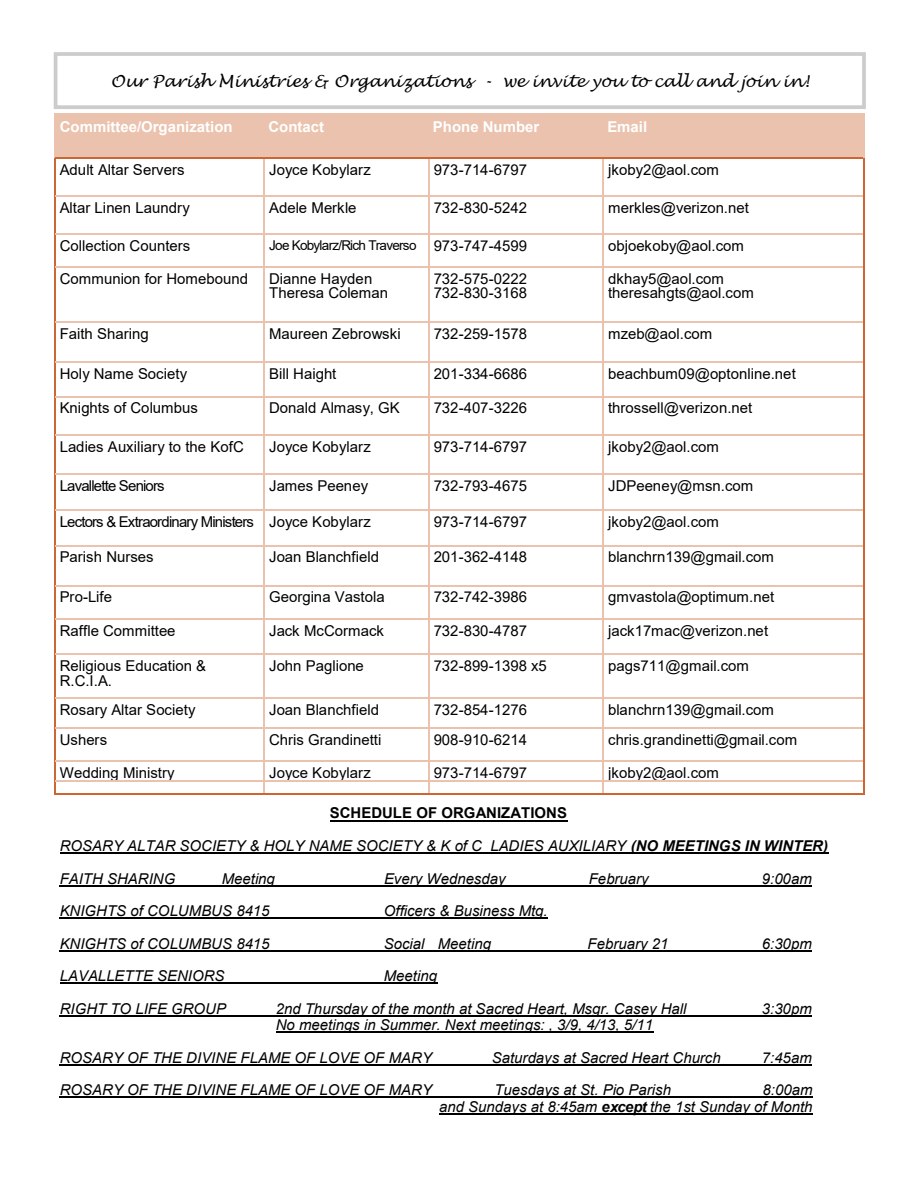
<style>
.page{position:relative;width:918px;height:1188px;background:#fff}
.page>*{position:absolute;margin:0;border:0;box-sizing:border-box;transform-origin:0 0}
.t1{font:16.5px "Lucida Handwriting";color:#000}
.t2{font:15px/14.7px "Arial";color:#000}
.t3{font:italic 15px "Arial";color:#000}
.t4{font:700 15px "Arial";color:#fff}
.t5{font:15px "Arial";letter-spacing:-.055em;color:#000}
.t6{font:700 15px "Arial";color:#000}
.t7{font:15px "Arial";letter-spacing:-.05em;color:#000}
.t8{font:13.5px "Arial";letter-spacing:-.055em;color:#000}
.s1{font-weight:700}
</style>
<div class="page">
<div style="left:54px;top:113px;width:210px;height:45px;background:#ebc2ad"></div>
<div style="left:264px;top:113px;width:165px;height:45px;background:#ebc2ad"></div>
<div style="left:429px;top:113px;width:174px;height:45px;background:#ebc2ad"></div>
<div style="left:603px;top:113px;width:262px;height:45px;background:#ebc2ad"></div>
<hr style="left:54px;top:158px;width:2px;height:635px;background:#c63">
<hr style="left:263px;top:159px;width:2px;height:634px;background:#ebc2ad">
<hr style="left:428px;top:159px;width:1px;height:634px;background:#ebc2ad">
<hr style="left:602px;top:159px;width:2px;height:634px;background:#ebc2ad">
<hr style="left:863px;top:158px;width:2px;height:635px;background:#c63">
<hr style="left:56px;top:157px;width:807px;height:2px;background:#c63">
<hr style="left:56px;top:195px;width:807px;height:2px;background:#ebc2ad">
<hr style="left:56px;top:233px;width:807px;height:2px;background:#ebc2ad">
<hr style="left:56px;top:266px;width:807px;height:2px;background:#ebc2ad">
<hr style="left:56px;top:321px;width:807px;height:2px;background:#ebc2ad">
<hr style="left:56px;top:361px;width:807px;height:2px;background:#ebc2ad">
<hr style="left:56px;top:396px;width:807px;height:1px;background:#ebc2ad">
<hr style="left:56px;top:434px;width:807px;height:2px;background:#ebc2ad">
<hr style="left:56px;top:473px;width:807px;height:2px;background:#ebc2ad">
<hr style="left:56px;top:509px;width:807px;height:2px;background:#ebc2ad">
<hr style="left:56px;top:545px;width:807px;height:1px;background:#ebc2ad">
<hr style="left:56px;top:585px;width:807px;height:1px;background:#ebc2ad">
<hr style="left:56px;top:618px;width:807px;height:2px;background:#ebc2ad">
<hr style="left:56px;top:653px;width:807px;height:2px;background:#ebc2ad">
<hr style="left:56px;top:697px;width:807px;height:2px;background:#ebc2ad">
<hr style="left:56px;top:728px;width:807px;height:1px;background:#ebc2ad">
<hr style="left:56px;top:761px;width:807px;height:1px;background:#ebc2ad">
<hr style="left:56px;top:780px;width:807px;height:2px;background:#ebc2ad">
<hr style="left:54px;top:793px;width:811px;height:2px;background:#c63">
<div style="left:54px;top:52px;width:812px;height:57px;border:4px solid #ccc"></div>
<hr style="left:330px;top:820px;width:237px;height:1px;background:#000">
<hr style="left:60px;top:852px;width:768px;height:2px;background:#000">
<hr style="left:60px;top:885px;width:752px;height:1px;background:#000">
<hr style="left:60px;top:918px;width:488px;height:1px;background:#000">
<hr style="left:60px;top:950px;width:752px;height:1px;background:#000">
<hr style="left:60px;top:983px;width:378px;height:1px;background:#000">
<hr style="left:60px;top:1015px;width:752px;height:1px;background:#000">
<hr style="left:276px;top:1032px;width:377px;height:1px;background:#000">
<hr style="left:60px;top:1064px;width:752px;height:1px;background:#000">
<hr style="left:60px;top:1097px;width:753px;height:1px;background:#000">
<hr style="left:439px;top:1113px;width:374px;height:1px;background:#000">
<p class="t1" style="left:110px;top:70px;width:700px">Our Parish Ministries &amp; Organizations - we invite you to call and join in!</p>
<p class="t4" style="left:60px;top:119px;width:174px">Committee/Organization</p>
<p class="t4" style="left:268px;top:119px;width:57px">Contact</p>
<p class="t4" style="left:433px;top:119px;width:108px">Phone Number</p>
<p class="t4" style="left:607px;top:119px;width:41px">Email</p>
<p class="t2" style="left:60px;top:162px;width:126px">Adult Altar Servers</p>
<p class="t2" style="left:269px;top:162px;width:103px">Joyce Kobylarz</p>
<p class="t2" style="left:434px;top:162px;width:95px">973-714-6797</p>
<p class="t2" style="left:608px;top:162px;width:112px">jkoby2@aol.com</p>
<p class="t2" style="left:60px;top:200px;width:132px">Altar Linen Laundry</p>
<p class="t2" style="left:269px;top:200px;width:89px">Adele Merkle</p>
<p class="t2" style="left:434px;top:200px;width:95px">732-830-5242</p>
<p class="t2" style="left:608px;top:200px;width:142px">merkles@verizon.net</p>
<p class="t2" style="left:60px;top:238px;width:132px">Collection Counters</p>
<p class="t8" style="left:269px;top:237px;width:149px">Joe Kobylarz/Rich Traverso</p>
<p class="t2" style="left:434px;top:238px;width:95px">973-747-4599</p>
<p class="t2" style="left:608px;top:238px;width:137px">objoekoby@aol.com</p>
<p class="t2" style="left:60px;top:271px;width:190px">Communion for Homebound</p>
<p class="t2" style="left:269px;top:271px;width:105px">Dianne Hayden</p>
<p class="t2" style="left:269px;top:286px;width:121px">Theresa Coleman</p>
<p class="t2" style="left:608px;top:271px;width:117px">dkhay5@aol.com</p>
<p class="t2" style="left:608px;top:286px;width:147px">theresahgts@aol.com</p>
<p class="t2" style="left:434px;top:271px;width:95px">732-575-0222</p>
<p class="t2" style="left:434px;top:286px;width:95px">732-830-3168</p>
<p class="t2" style="left:60px;top:326px;width:91px">Faith Sharing</p>
<p class="t2" style="left:269px;top:326px;width:133px">Maureen Zebrowski</p>
<p class="t2" style="left:434px;top:326px;width:95px">732-259-1578</p>
<p class="t2" style="left:608px;top:326px;width:106px">mzeb@aol.com</p>
<p class="t2" style="left:60px;top:366px;width:129px">Holy Name Society</p>
<p class="t2" style="left:269px;top:366px;width:69px">Bill Haight</p>
<p class="t2" style="left:434px;top:366px;width:95px">201-334-6686</p>
<p class="t2" style="left:608px;top:366px;width:189px">beachbum09@optonline.net</p>
<p class="t2" style="left:60px;top:401px;width:140px">Knights of Columbus</p>
<p class="t2" style="left:269px;top:401px;width:132px">Donald Almasy, GK</p>
<p class="t2" style="left:434px;top:401px;width:95px">732-407-3226</p>
<p class="t2" style="left:608px;top:401px;width:146px">throssell@verizon.net</p>
<p class="t2" style="left:60px;top:439px;width:186px">Ladies Auxiliary to the KofC</p>
<p class="t2" style="left:269px;top:439px;width:103px">Joyce Kobylarz</p>
<p class="t2" style="left:434px;top:439px;width:95px">973-714-6797</p>
<p class="t2" style="left:608px;top:439px;width:112px">jkoby2@aol.com</p>
<p class="t7" style="left:60px;top:477px;width:107px">Lavallette Seniors</p>
<p class="t2" style="left:269px;top:478px;width:101px">James Peeney</p>
<p class="t2" style="left:434px;top:478px;width:95px">732-793-4675</p>
<p class="t2" style="left:608px;top:478px;width:146px">JDPeeney@msn.com</p>
<p class="t5" style="left:60px;top:513px;width:196px">Lectors &amp; Extraordinary Ministers</p>
<p class="t2" style="left:269px;top:514px;width:103px">Joyce Kobylarz</p>
<p class="t2" style="left:434px;top:514px;width:95px">973-714-6797</p>
<p class="t2" style="left:608px;top:514px;width:112px">jkoby2@aol.com</p>
<p class="t2" style="left:60px;top:550px;width:96px">Parish Nurses</p>
<p class="t2" style="left:269px;top:550px;width:111px">Joan Blanchfield</p>
<p class="t2" style="left:434px;top:550px;width:95px">201-362-4148</p>
<p class="t2" style="left:608px;top:550px;width:167px">blanchrn139@gmail.com</p>
<p class="t2" style="left:60px;top:590px;width:54px">Pro-Life</p>
<p class="t2" style="left:269px;top:590px;width:117px">Georgina Vastola</p>
<p class="t2" style="left:434px;top:590px;width:95px">732-742-3986</p>
<p class="t2" style="left:608px;top:590px;width:168px">gmvastola@optimum.net</p>
<p class="t2" style="left:60px;top:623px;width:117px">Raffle Committee</p>
<p class="t2" style="left:269px;top:623px;width:116px">Jack McCormack</p>
<p class="t2" style="left:434px;top:623px;width:95px">732-830-4787</p>
<p class="t2" style="left:608px;top:623px;width:162px">jack17mac@verizon.net</p>
<p class="t2" style="left:60px;top:658px;width:148px">Religious Education &amp;<br>R.C.I.A.</p>
<p class="t2" style="left:269px;top:658px;width:96px">John Paglione</p>
<p class="t2" style="left:434px;top:658px;width:115px">732-899-1398 x5</p>
<p class="t2" style="left:608px;top:658px;width:142px">pags711@gmail.com</p>
<p class="t2" style="left:60px;top:702px;width:137px">Rosary Altar Society</p>
<p class="t2" style="left:269px;top:702px;width:111px">Joan Blanchfield</p>
<p class="t2" style="left:434px;top:702px;width:95px">732-854-1276</p>
<p class="t2" style="left:608px;top:702px;width:167px">blanchrn139@gmail.com</p>
<p class="t2" style="left:60px;top:733px;width:49px">Ushers</p>
<p class="t2" style="left:269px;top:733px;width:114px">Chris Grandinetti</p>
<p class="t2" style="left:434px;top:733px;width:95px">908-910-6214</p>
<p class="t2" style="left:608px;top:733px;width:191px">chris.grandinetti@gmail.com</p>
<p class="t2" style="left:60px;top:766px;width:117px">Wedding Ministry</p>
<p class="t2" style="left:269px;top:766px;width:103px">Joyce Kobylarz</p>
<p class="t2" style="left:434px;top:766px;width:95px">973-714-6797</p>
<p class="t2" style="left:608px;top:766px;width:112px">jkoby2@aol.com</p>
<p class="t6" style="left:330px;top:805px;width:239px">SCHEDULE OF ORGANIZATIONS</p>
<p class="t3" style="left:60px;top:837px;width:770px">ROSARY ALTAR SOCIETY &amp; HOLY NAME SOCIETY &amp; K of C LADIES AUXILIARY <span class="s1">(NO MEETINGS IN WINTER)</span></p>
<p class="t3" style="left:60px;top:870px;width:117px">FAITH SHARING</p>
<p class="t3" style="left:222px;top:870px;width:55px">Meeting</p>
<p class="t3" style="left:384px;top:870px;width:123px">Every Wednesday</p>
<p class="t3" style="left:589px;top:870px;width:61px">February</p>
<p class="t3" style="left:762px;top:870px;width:51px">9:00am</p>
<p class="t3" style="left:60px;top:903px;width:211px">KNIGHTS of COLUMBUS 8415</p>
<p class="t3" style="left:384px;top:903px;width:165px">Officers &amp; Business Mtg.</p>
<p class="t3" style="left:60px;top:935px;width:211px">KNIGHTS of COLUMBUS 8415</p>
<p class="t3" style="left:384px;top:935px;width:109px">Social Meeting</p>
<p class="t3" style="left:588px;top:935px;width:82px">February 21</p>
<p class="t3" style="left:762px;top:935px;width:51px">6:30pm</p>
<p class="t3" style="left:60px;top:968px;width:166px">LAVALLETTE SENIORS</p>
<p class="t3" style="left:384px;top:968px;width:55px">Meeting</p>
<p class="t3" style="left:60px;top:1000px;width:168px">RIGHT TO LIFE GROUP</p>
<p class="t3" style="left:276px;top:1000px;width:412px">2nd Thursday of the month at Sacred Heart, Msgr. Casey Hall</p>
<p class="t3" style="left:762px;top:1000px;width:51px">3:30pm</p>
<p class="t3" style="left:276px;top:1017px;width:379px">No meetings in Summer. Next meetings: , 3/9, 4/13, 5/11</p>
<p class="t3" style="left:60px;top:1049px;width:374px">ROSARY OF THE DIVINE FLAME OF LOVE OF MARY</p>
<p class="t3" style="left:492px;top:1049px;width:230px">Saturdays at Sacred Heart Church</p>
<p class="t3" style="left:762px;top:1049px;width:51px">7:45am</p>
<p class="t3" style="left:60px;top:1082px;width:374px">ROSARY OF THE DIVINE FLAME OF LOVE OF MARY</p>
<p class="t3" style="left:494px;top:1082px;width:178px">Tuesdays at St. Pio Parish</p>
<p class="t3" style="left:763px;top:1082px;width:51px">8:00am</p>
<p class="t3" style="left:439px;top:1098px;width:375px">and Sundays at 8:45am <span class="s1">except</span> the 1st Sunday of Month</p>
</div>
